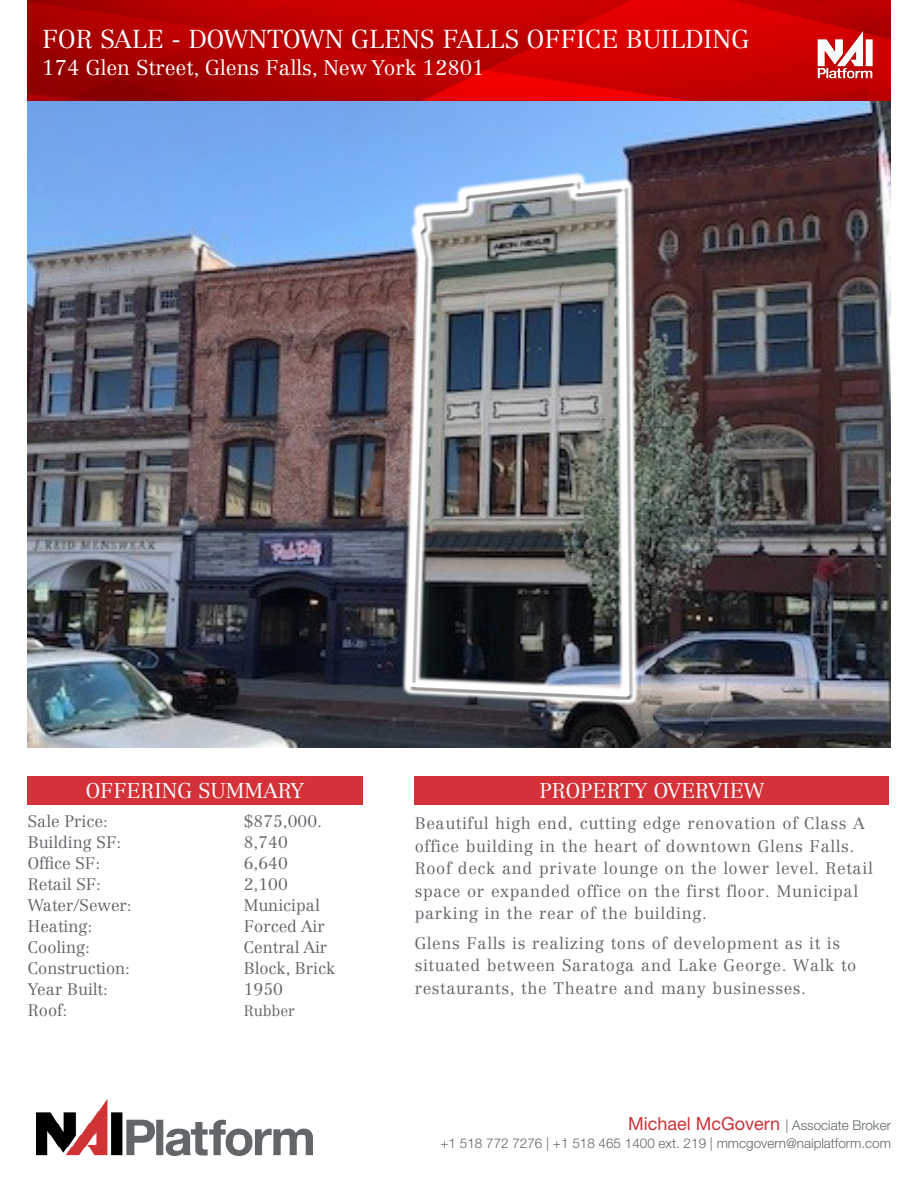
<style>
.page{position:relative;width:918px;height:1188px;background:#fff}
.page>*{position:absolute;margin:0;border:0;box-sizing:border-box;transform-origin:0 0}
.t1{font:300 25.5px "Centennial LT Std";color:#fff}
.t2{font:300 21px "Centennial LT Std";color:#fff}
.Subhead{font:300 16.5px/22.5px "Centennial LT Std";letter-spacing:.04em;color:#63656a}
.Subhead-2{font:300 16.5px "Centennial LT Std";color:#63656a}
.t3{font:300 15px "Centennial LT Std";color:#63656a}
.t4{font:300 13.5px "Helvetica Neue LT Std";color:#5f666a}
.s1{font-weight:400;font-size:18px;color:#cf3137}
</style>
<div class="page">
<img style="left:27px;top:0;width:864px;height:747px">
<img style="left:36px;top:1099px;width:277px;height:57px">
<div style="left:415px;top:776px;width:474px;height:29px;background:#d43238"></div>
<div style="left:27px;top:776px;width:336px;height:29px;background:#d43238"></div>
<img style="left:814px;top:28px;width:61px;height:54px">
<img style="left:402px;top:172px;width:237px;height:534px">
<div style="left:408px;top:180px;width:225px;height:520px;background:#231f20;opacity:.75"></div>
<p class="t1" style="left:42px;top:24px;width:709px">FOR SALE - DOWNTOWN GLENS FALLS OFFICE BUILDING</p>
<p class="t2" style="left:42px;top:55px;width:444px">174 Glen Street, Glens Falls, New York 12801</p>
<p class="t2" style="left:86px;top:778px;width:220px">OFFERING SUMMARY</p>
<p class="t2" style="left:539px;top:778px;width:227px">PROPERTY OVERVIEW</p>
<p class="Subhead-2" style="left:28px;top:812px;width:82px">Sale Price:</p>
<p class="Subhead" style="left:244px;top:810px;width:80px">$875,000.</p>
<p class="Subhead-2" style="left:28px;top:833px;width:95px">Building SF:</p>
<p class="Subhead" style="left:244px;top:831px;width:45px">8,740</p>
<p class="Subhead" style="left:28px;top:852px;width:74px">Office SF:</p>
<p class="Subhead" style="left:244px;top:852px;width:45px">6,640</p>
<p class="Subhead-2" style="left:28px;top:875px;width:75px">Retail SF:</p>
<p class="Subhead" style="left:244px;top:873px;width:45px">2,100</p>
<p class="Subhead-2" style="left:28px;top:896px;width:105px">Water/Sewer:</p>
<p class="Subhead-2" style="left:244px;top:896px;width:77px">Municipal</p>
<p class="Subhead-2" style="left:28px;top:917px;width:66px">Heating:</p>
<p class="Subhead-2" style="left:244px;top:917px;width:82px">Forced Air</p>
<p class="Subhead-2" style="left:28px;top:938px;width:64px">Cooling:</p>
<p class="Subhead-2" style="left:244px;top:938px;width:85px">Central Air</p>
<p class="Subhead-2" style="left:28px;top:959px;width:104px">Construction:</p>
<p class="Subhead-2" style="left:244px;top:959px;width:93px">Block, Brick</p>
<p class="Subhead-2" style="left:28px;top:980px;width:82px">Year Built:</p>
<p class="Subhead" style="left:244px;top:978px;width:41px">1950</p>
<p class="Subhead" style="left:28px;top:999px;width:41px">Roof:</p>
<p class="t3" style="left:244px;top:1002px;width:53px">Rubber</p>
<p class="Subhead" style="left:415px;top:812px;width:459px">Beautiful high end, cutting edge renovation of Class A office building in the heart of downtown Glens Falls.<br>Roof deck and private lounge on the lower level. Retail space or expanded office on the first floor. Municipal parking in the rear of the building.</p>
<p class="Subhead" style="left:415px;top:932px;width:443px">Glens Falls is realizing tons of development as it is situated between Saratoga and Lake George. Walk to restaurants, the Theatre and many businesses.</p>
<p class="t4" style="left:628px;top:1117px;width:264px"><span class="s1">Michael McGovern</span> | Associate Broker</p>
<p class="t4" style="left:441px;top:1135px;width:452px">+1 518 772 7276 | +1 518 465 1400 ext. 219 | mmcgovern@naiplatform.com</p>
</div>
